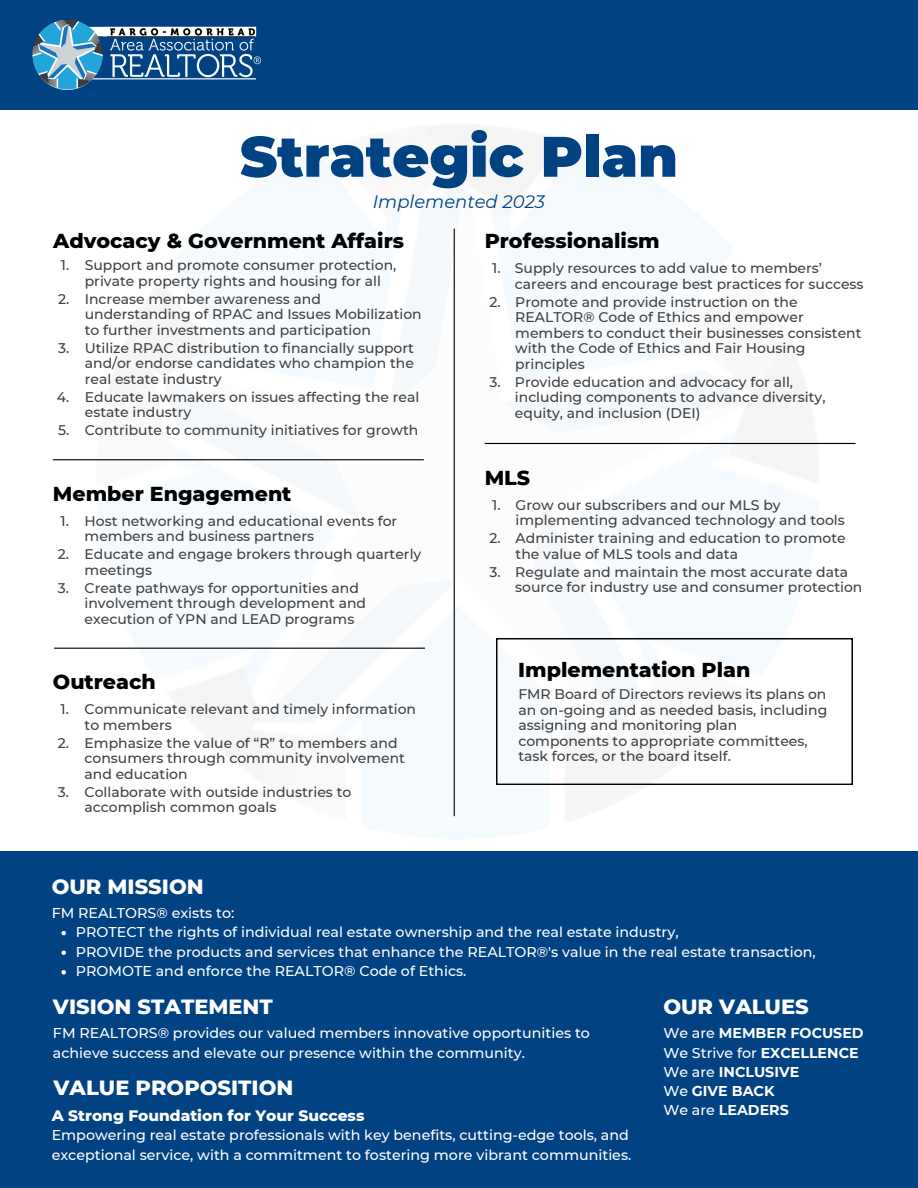
<style>
.page{position:relative;width:918px;height:1188px;background:#fff}
.page>*{position:absolute;margin:0;border:0;box-sizing:border-box;transform-origin:0 0}
.t1{font:900 57px "Montserrat";color:#004282}
.t2{font:800 21px "Montserrat";color:#fff}
.t3{font:800 20.55px "Montserrat";color:#000}
.t4{font:italic 18px "Montserrat";color:#004282}
.t5{font:800 15.45px "Montserrat";color:#fff}
.t6{font:500 14.25px/19.6px "Montserrat";color:#fff}
.t7{font:700 14.25px/19.2px "Montserrat";color:#fff}
.t8{font:500 13.95px/15.5px "Montserrat";color:#404041}
.s1{font-weight:500}
</style>
<div class="page">
<hr style="left:53px;top:459px;width:371px;height:1px;background:#000">
<hr style="left:454px;top:229px;width:1px;height:587px;background:#000">
<div style="left:0;top:851px;width:917px;height:337px;background:#004282"></div>
<div style="left:0;top:0;width:918px;height:110px;background:#004282"></div>
<img style="left:113px;top:38px;width:147px;height:42px">
<hr style="left:54px;top:648px;width:371px;height:1px;background:#000">
<hr style="left:485px;top:443px;width:371px;height:1px;background:#000">
<svg style="left:496px;top:638px;width:357px;height:147px"></svg>
<img style="left:113px;top:26px;width:144px;height:11px">
<img style="left:32px;top:19px;width:81px;height:71px">
<svg style="left:61px;top:931px;width:5px;height:4px"></svg>
<svg style="left:61px;top:951px;width:5px;height:4px"></svg>
<svg style="left:61px;top:970px;width:5px;height:5px"></svg>
<h5 class="t1" style="left:240px;top:122px;width:440px">Strategic Plan</h5>
<h2 class="t4" style="left:373px;top:190px;width:174px">Implemented 2023</h2>
<h1 class="t3" style="left:53px;top:228px;width:352px">Advocacy &amp; Government Affairs</h1>
<h4 class="t8" style="left:85px;top:258px;width:313px">Support and promote consumer protection, private property rights and housing for all</h4>
<h3 class="t8" style="left:85px;top:291px;width:339px">Increase member awareness and understanding of RPAC and Issues Mobilization to further investments and participation</h3>
<h5 class="t8" style="left:85px;top:340px;width:331px;text-align:justify">Utilize RPAC distribution to financially support and/or endorse candidates who champion the real estate industry</h5>
<h5 class="t8" style="left:85px;top:389px;width:336px">Educate lawmakers on issues affecting the real estate industry</h5>
<h5 class="t8" style="left:85px;top:422px;width:335px">Contribute to community initiatives for growth</h5>
<h5 class="t8" style="left:61px;top:258px;width:10px">1.</h5>
<h5 class="t8" style="left:58px;top:291px;width:13px">2.</h5>
<p class="t8" style="left:58px;top:340px;width:13px">3.</p>
<p class="t8" style="left:57px;top:389px;width:14px">4.</p>
<p class="t8" style="left:58px;top:422px;width:13px">5.</p>
<p class="t3" style="left:53px;top:481px;width:240px">Member Engagement</p>
<p class="t8" style="left:85px;top:513px;width:314px">Host networking and educational events for members and business partners</p>
<h3 class="t8" style="left:85px;top:546px;width:338px">Educate and engage brokers through quarterly meetings</h3>
<h5 class="t8" style="left:85px;top:580px;width:283px">Create pathways for opportunities and involvement through development and execution of YPN and LEAD programs</h5>
<h5 class="t8" style="left:61px;top:513px;width:10px">1.</h5>
<h5 class="t8" style="left:58px;top:546px;width:13px">2.</h5>
<p class="t8" style="left:58px;top:580px;width:13px">3.</p>
<p class="t3" style="left:53px;top:669px;width:104px">Outreach</p>
<p class="t8" style="left:85px;top:701px;width:333px">Communicate relevant and timely information to members</p>
<h3 class="t8" style="left:85px;top:735px;width:322px">Emphasize the value of “R” to members and consumers through community involvement and education</h3>
<h5 class="t8" style="left:85px;top:784px;width:268px">Collaborate with outside industries to accomplish common goals</h5>
<h5 class="t8" style="left:61px;top:701px;width:10px">1.</h5>
<h5 class="t8" style="left:58px;top:735px;width:13px">2.</h5>
<p class="t8" style="left:58px;top:784px;width:13px">3.</p>
<p class="t3" style="left:485px;top:228px;width:177px">Professionalism</p>
<p class="t8" style="left:515px;top:261px;width:350px">Supply resources to add value to members’ careers and encourage best practices for success</p>
<h2 class="t8" style="left:515px;top:294px;width:348px">Promote and provide instruction on the REALTOR® Code of Ethics and empower members to conduct their businesses consistent with the Code of Ethics and Fair Housing principles</h2>
<h5 class="t8" style="left:515px;top:374px;width:312px">Provide education and advocacy for all, including components to advance diversity, equity, and inclusion (DEI)</h5>
<h5 class="t8" style="left:492px;top:261px;width:10px">1.</h5>
<h5 class="t8" style="left:489px;top:294px;width:13px">2.</h5>
<p class="t8" style="left:489px;top:374px;width:13px">3.</p>
<p class="t3" style="left:485px;top:465px;width:47px">MLS</p>
<p class="t8" style="left:516px;top:497px;width:331px">Grow our subscribers and our MLS by implementing advanced technology and tools</p>
<h3 class="t8" style="left:516px;top:531px;width:332px">Administer training and education to promote the value of MLS tools and data</h3>
<h5 class="t8" style="left:515px;top:564px;width:349px">Regulate and maintain the most accurate data source for industry use and consumer protection</h5>
<h3 class="t8" style="left:492px;top:497px;width:10px">1.</h3>
<h5 class="t8" style="left:489px;top:531px;width:13px">2.</h5>
<h5 class="t8" style="left:489px;top:564px;width:13px">3.</h5>
<p class="t3" style="left:518px;top:657px;width:234px">Implementation Plan</p>
<p class="t8" style="left:518px;top:687px;width:310px">FMR Board of Directors reviews its plans on an on-going and as needed basis, including assigning and monitoring plan components to appropriate committees, task forces, or the board itself.</p>
<h5 class="t2" style="left:52px;top:873px;width:153px">OUR MISSION</h5>
<p class="t6" style="left:52px;top:903px;width:184px">FM REALTORS® exists to:</p>
<p class="t6" style="left:76px;top:922px;width:604px">PROTECT the rights of individual real estate ownership and the real estate industry,</p>
<p class="t6" style="left:76px;top:942px;width:741px">PROVIDE the products and services that enhance the REALTOR®'s value in the real estate transaction,</p>
<h2 class="t6" style="left:76px;top:961px;width:392px">PROMOTE and enforce the REALTOR® Code of Ethics.</h2>
<h5 class="t2" style="left:53px;top:994px;width:221px">VISION STATEMENT</h5>
<p class="t6" style="left:53px;top:1023px;width:539px">FM REALTORS® provides our valued members innovative opportunities to achieve success and elevate our presence within the community.</p>
<p class="t2" style="left:54px;top:1075px;width:241px">VALUE PROPOSITION</p>
<p class="t5" style="left:52px;top:1106px;width:314px">A Strong Foundation for Your Success</p>
<p class="t6" style="left:52px;top:1125px;width:581px">Empowering real estate professionals with key benefits, cutting-edge tools, and exceptional service, with a commitment to fostering more vibrant communities.</p>
<h2 class="t2" style="left:663px;top:994px;width:147px">OUR VALUES</h2>
<h2 class="t7" style="left:663px;top:1024px;width:202px"><span class="s1">We are</span> MEMBER FOCUSED<br><span class="s1">We Strive for</span> EXCELLENCE<br><span class="s1">We are</span> INCLUSIVE<br><span class="s1">We</span> GIVE BACK<br><span class="s1">We are</span> LEADERS</h2>
</div>
